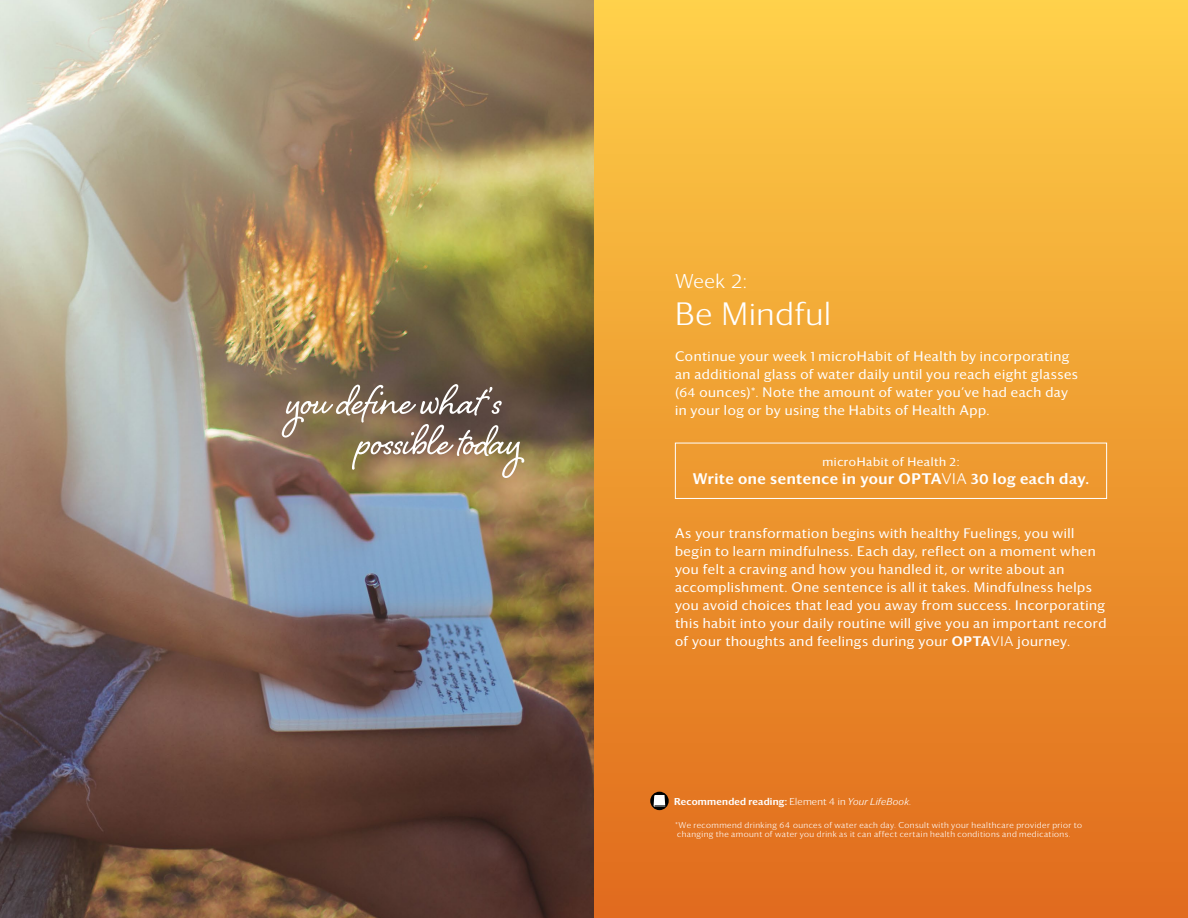
<style>
.page{position:relative;width:1188px;height:918px;background:#fff}
.page>*{position:absolute;margin:0;border:0;box-sizing:border-box;transform-origin:0 0}
.t1{font:52.5px/40.5px "Shelby Basic";color:#fff}
.t2{font:31.5px "Darby Sans Light TSFL";letter-spacing:.025em;color:#fff}
.t3{font:19.5px "Darby Sans Light TSFL";color:#fff}
.t4{font:15px "Darby Sans Medium TSFL";letter-spacing:.04em;color:#fff}
.t5{font:13.5px/18px "Darby Sans Regular TSFL";letter-spacing:.04em;color:#fff}
.t6{font:12px "Darby Sans Regular TSFL";letter-spacing:.045em;color:#fff}
.t7{font:9.75px "Darby Sans Medium TSFL";letter-spacing:.025em;color:#fff}
.t8{font:8.25px/9px "Darby Sans Light TSFL";letter-spacing:.055em;color:#fff}
.s1{font-family:"Darby Sans Light TSFL"}
.s2{font-family:"Darby Sans Medium TSFL"}
.s3{font-family:"Darby Sans Light Italic TSFL"}
</style>
<div class="page">
<img style="left:0;top:0;width:594px;height:918px">
<div style="left:594px;top:0;width:594px;height:918px;background:linear-gradient(to bottom,#fecf48,#e0691b)"></div>
<div style="left:675px;top:443px;width:432px;height:56px;border:1px solid #fff"></div>
<svg style="left:650px;top:792px;width:19px;height:18px"></svg>
<svg style="left:654px;top:795px;width:11px;height:12px"></svg>
<h1 class="t1" style="left:357px;top:386px;width:166px;text-indent:-71px">you define what ’s possible today</h1>
<h3 class="t3" style="left:675px;top:267px;width:74px">Week 2:</h3>
<h2 class="t2" style="left:675px;top:292px;width:157px">Be Mindful</h2>
<p class="t5" style="left:675px;top:347px;width:405px">Continue your week 1 microHabit of Health by incorporating an additional glass of water daily until you reach eight glasses (64 ounces)*. Note the amount of water you’ve had each day in your log or by using the Habits of Health App.</p>
<p class="t6" style="left:823px;top:453px;width:138px">microHabit of Health 2:</p>
<p class="t4" style="left:693px;top:467px;width:398px">Write one sentence in your OPTA<span class="s1">VIA</span> 30 log each day.</p>
<p class="t5" style="left:675px;top:523px;width:433px">As your transformation begins with healthy Fuelings, you will begin to learn mindfulness. Each day, reflect on a moment when you felt a craving and how you handled it, or write about an accomplishment. One sentence is all it takes. Mindfulness helps you avoid choices that lead you away from success. Incorporating this habit into your daily routine will give you an important record of your thoughts and feelings during your <span class="s2">OPTA</span><span class="s1">VIA</span> journey.</p>
<p class="t7" style="left:674px;top:794px;width:239px">Recommended reading: <span class="s1">Element 4 in</span> <span class="s3">Your LifeBook.</span></p>
<p class="t8" style="left:675px;top:820px;width:409px">*We recommend drinking 64 ounces of water each day. Consult with your healthcare provider prior to changing the amount of water you drink as it can affect certain health conditions and medications.</p>
</div>
